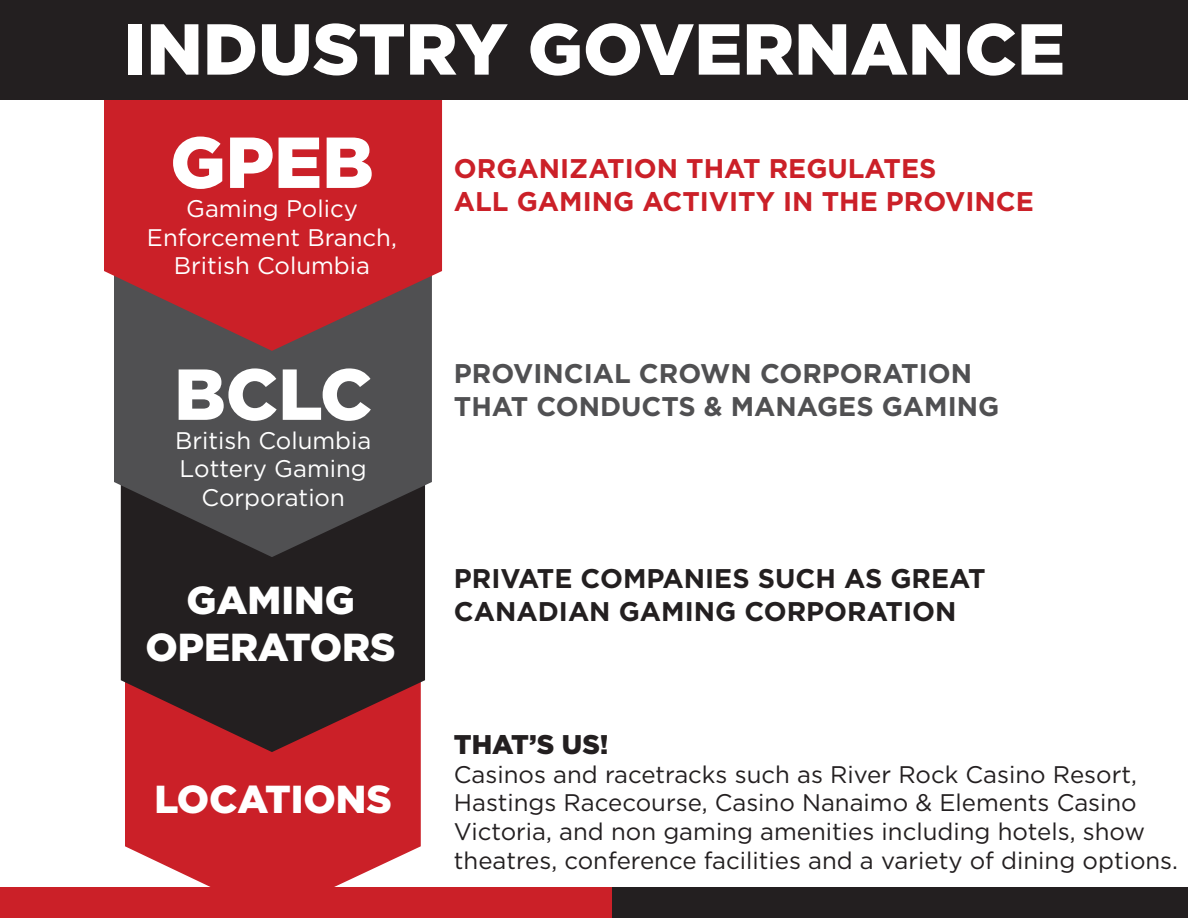
<style>
.page{position:relative;width:1188px;height:918px;background:#fff}
.page>*{position:absolute;margin:0;border:0;box-sizing:border-box;transform-origin:0 0}
.t1{font:900 72px "Gotham";color:#fff}
.t2{font:900 39px/46.8px "Gotham";color:#fff;text-align:center}
.t3{font:700 27px/32.4px "Gotham";color:#cb2028}
.t4{font:700 27px/32.4px "Gotham";color:#231f20}
.t5{font:700 27px/32.4px "Gotham";color:#505052}
.t6{font:900 27px "Gotham";color:#231f20}
.t7{font:24px/28.8px "Gotham";color:#231f20}
.t8{font:24px/28.8px "Gotham";color:#fff;text-align:center}
</style>
<div class="page">
<div style="left:0;top:887px;width:1188px;height:31px;background:#cb2028"></div>
<div style="left:613px;top:887px;width:575px;height:31px;background:#231f20"></div>
<svg style="left:125px;top:752px;width:296px;height:135px;background:#cf333a"></svg>
<svg style="left:120px;top:557px;width:305px;height:195px;background:#422224"></svg>
<svg style="left:114px;top:351px;width:318px;height:206px;background:#4b4a4c"></svg>
<svg style="left:102px;top:99px;width:340px;height:252px;background:#ba2c32"></svg>
<div style="left:0;top:0;width:1188px;height:99px;background:#231f20"></div>
<h1 class="t1" style="left:123px;top:0;width:944px">INDUSTRY GOVERNANCE</h1>
<h1 class="t1" style="left:170px;top:113px;width:205px">GPEB</h1>
<p class="t8" style="left:147px;top:193px;width:251px">Gaming Policy<br>Enforcement Branch,<br>British Columbia</p>
<h1 class="t1" style="left:174px;top:345px;width:200px">BCLC</h1>
<p class="t8" style="left:175px;top:425px;width:198px">British Columbia<br>Lottery Gaming<br>Corporation</p>
<h2 class="t2" style="left:146px;top:577px;width:252px">GAMING<br>OPERATORS</h2>
<h2 class="t2" style="left:154px;top:776px;width:239px">LOCATIONS</h2>
<p class="t3" style="left:454px;top:152px;width:581px">ORGANIZATION THAT REGULATES<br>ALL GAMING ACTIVITY IN THE PROVINCE</p>
<p class="t5" style="left:454px;top:357px;width:547px">PROVINCIAL CROWN CORPORATION<br>THAT CONDUCTS &amp; MANAGES GAMING</p>
<p class="t4" style="left:454px;top:563px;width:533px">PRIVATE COMPANIES SUCH AS GREAT<br>CANADIAN GAMING CORPORATION</p>
<p class="t6" style="left:454px;top:726px;width:156px">THAT’S US!</p>
<p class="t7" style="left:454px;top:759px;width:726px">Casinos and racetracks such as River Rock Casino Resort, Hastings Racecourse, Casino Nanaimo &amp; Elements Casino Victoria, and non gaming amenities including hotels, show theatres, conference facilities and a variety of dining options.</p>
</div>
